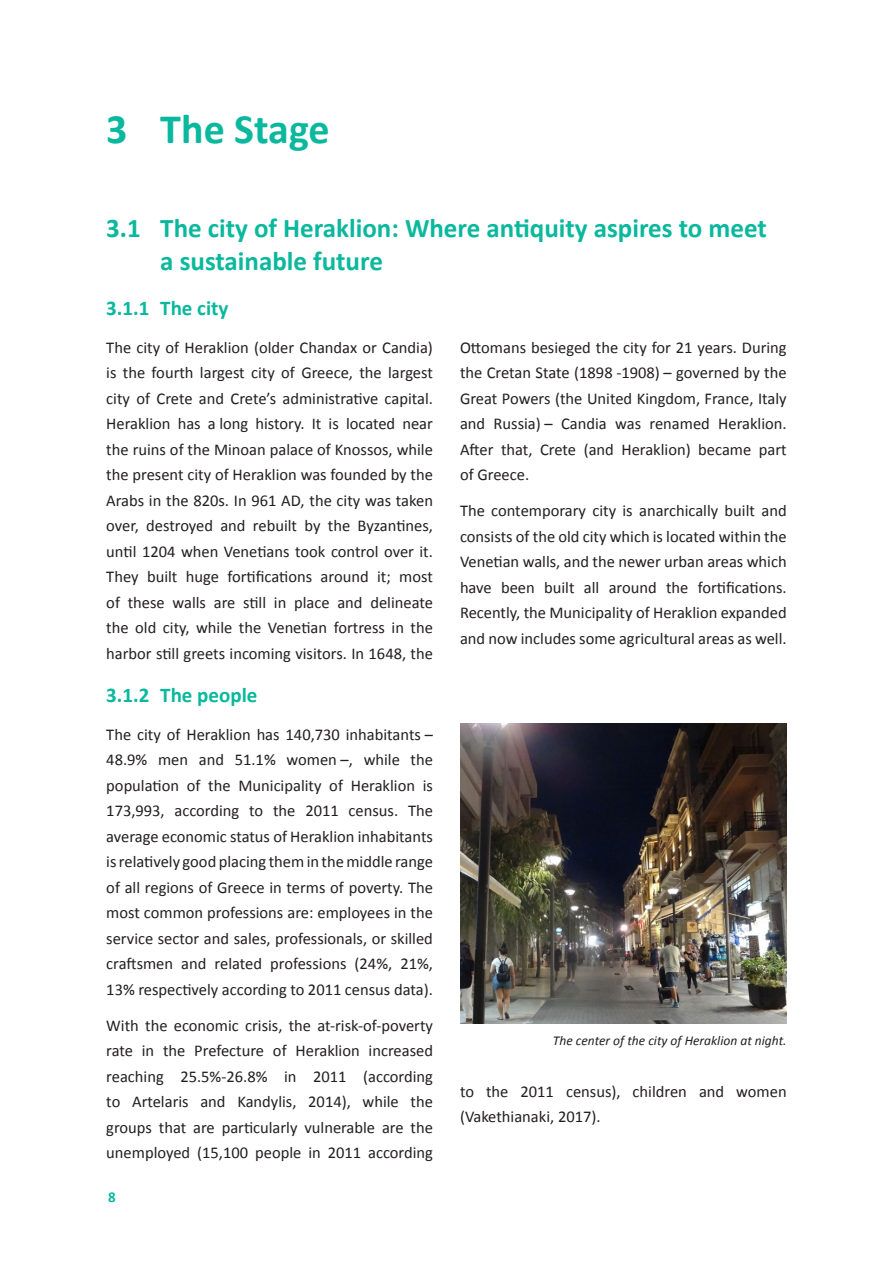
<style>
.page{position:relative;width:893px;height:1263px;background:#fff}
.page>*{position:absolute;margin:0;border:0;box-sizing:border-box;transform-origin:0 0}
.t1{font:700 42px "Calibri";color:#09b89d}
.t2{font:700 27px/33px "Calibri";color:#09b89d}
.t3{font:700 21px "Calibri";color:#09b89d}
.Para{font:16.5px/25.5px "Calibri";color:#231f20;text-align:justify}
.t4{font:700 15px "Calibri";color:#09b89d}
.FigureCaption{font:italic 13.5px "Calibri";color:#231f20}
</style>
<div class="page">
<img style="left:460px;top:723px;width:327px;height:300px">
<h1 class="t1" style="left:106px;top:99px;width:225px">3 The Stage</h1>
<h2 class="t2" style="left:160px;top:211px;width:608px;text-indent:-54px">3.1 The city of Heraklion: Where antiquity aspires to meet a sustainable future</h2>
<h3 class="t3" style="left:106px;top:293px;width:124px">3.1.1 The city</h3>
<p class="Para" style="left:106px;top:334px;width:328px">The city of Heraklion (older Chandax or Candia) is the fourth largest city of Greece, the largest city of Crete and Crete’s administrative capital.<br>Heraklion has a long history. It is located near the ruins of the Minoan palace of Knossos, while the present city of Heraklion was founded by the Arabs in the 820s. In 961 AD, the city was taken over, destroyed and rebuilt by the Byzantines, until 1204 when Venetians took control over it.<br>They built huge fortifications around it; most of these walls are still in place and delineate the old city, while the Venetian fortress in the harbor still greets incoming visitors. In 1648, the</p>
<p class="Para" style="left:460px;top:334px;width:328px">Ottomans besieged the city for 21 years. During the Cretan State (1898 -1908) – governed by the Great Powers (the United Kingdom, France, Italy and Russia) – Candia was renamed Heraklion.<br>After that, Crete (and Heraklion) became part of Greece.</p>
<p class="Para" style="left:460px;top:498px;width:328px">The contemporary city is anarchically built and consists of the old city which is located within the Venetian walls, and the newer urban areas which have been built all around the fortifications.<br>Recently, the Municipality of Heraklion expanded and now includes some agricultural areas as well.</p>
<h3 class="t3" style="left:106px;top:680px;width:153px">3.1.2 The people</h3>
<p class="Para" style="left:106px;top:721px;width:328px">The city of Heraklion has 140,730 inhabitants – 48.9% men and 51.1% women –, while the population of the Municipality of Heraklion is 173,993, according to the 2011 census. The average economic status of Heraklion inhabitants isrelatively good placing themin themiddle range of all regions of Greece in terms of poverty. The most common professions are: employees in the service sector and sales, professionals, or skilled craftsmen and related professions (24%, 21%, 13% respectively according to 2011 census data).</p>
<p class="Para" style="left:106px;top:1012px;width:328px">With the economic crisis, the at-risk-of-poverty rate in the Prefecture of Heraklion increased reaching 25.5%-26.8% in 2011 (according to Artelaris and Kandylis, 2014), while the groups that are particularly vulnerable are the unemployed (15,100 people in 2011 according</p>
<p class="t4" style="left:108px;top:1186px;width:9px">8</p>
<p class="FigureCaption" style="left:553px;top:1031px;width:235px">The center of the city of Heraklion at night.</p>
<p class="Para" style="left:460px;top:1078px;width:328px">to the 2011 census), children and women (Vakethianaki, 2017).</p>
</div>
